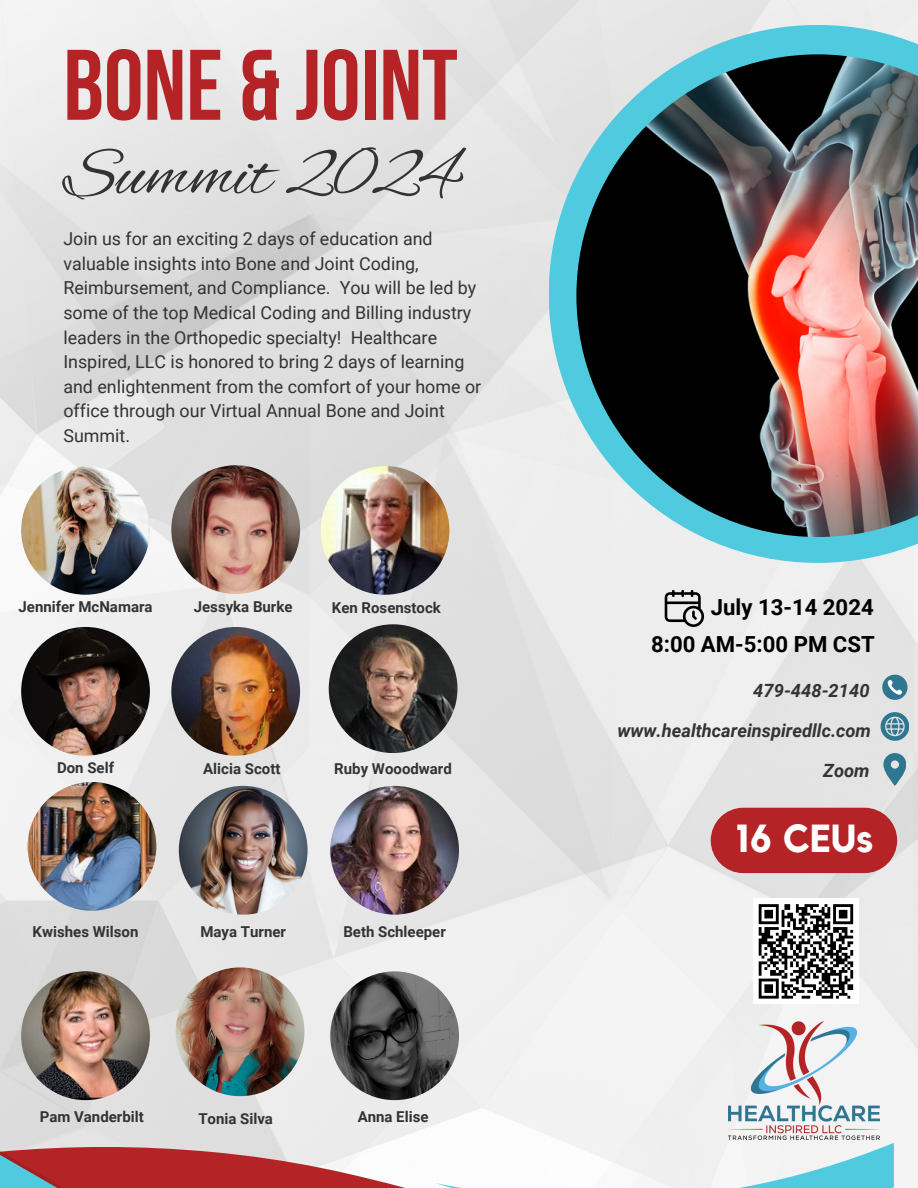
<style>
.page{position:relative;width:918px;height:1188px;background:#fff}
.page>*{position:absolute;margin:0;border:0;box-sizing:border-box;transform-origin:0 0}
.t1{font:700 99.9px "Bebas Neue";color:#b42326}
.t2{font:70.5px "Alex Brush";color:#333}
.t3{font:700 39px "Kollektif";color:#fff}
.t4{font:700 22.2px "Roboto";color:#000}
.t5{font:italic 700 18.3px "Roboto";color:#333}
.t6{font:17.85px/24.6px "Roboto";color:#333}
.t7{font:700 15px "Roboto";color:#333}
</style>
<div class="page">
<img style="left:0;top:0;width:918px;height:1188px">
<img style="left:21px;top:466px;width:129px;height:129px;border-radius:50%">
<img style="left:171px;top:465px;width:129px;height:129px;border-radius:50%">
<svg style="left:549px;top:25px;width:369px;height:538px;background:#addde4"></svg>
<img style="left:576px;top:54px;width:342px;height:483px">
<img style="left:329px;top:624px;width:128px;height:129px;border-radius:50%">
<svg style="left:882px;top:675px;width:25px;height:24px"></svg>
<svg style="left:881px;top:712px;width:28px;height:28px"></svg>
<svg style="left:883px;top:753px;width:23px;height:33px"></svg>
<svg style="left:0;top:1143px;width:894px;height:45px"></svg>
<svg style="left:665px;top:590px;width:39px;height:37px"></svg>
<img style="left:729px;top:1022px;width:150px;height:118px">
<img style="left:21px;top:627px;width:129px;height:129px;border-radius:50%">
<img style="left:171px;top:627px;width:129px;height:129px;border-radius:50%">
<img style="left:21px;top:971px;width:129px;height:129px;border-radius:50%">
<img style="left:28px;top:782px;width:128px;height:129px;border-radius:50%">
<img style="left:179px;top:786px;width:129px;height:129px;border-radius:50%">
<img style="left:330px;top:786px;width:129px;height:129px;border-radius:50%">
<div style="left:711px;top:808px;width:186px;height:65px;background:#b42326;border-radius:33px"></div>
<img style="left:321px;top:466px;width:128px;height:129px;border-radius:50%">
<img style="left:176px;top:967px;width:128px;height:129px;border-radius:50%">
<img style="left:330px;top:971px;width:129px;height:129px;border-radius:50%">
<div style="left:753px;top:898px;width:106px;height:106px;background:#fff"></div>
<svg style="left:758px;top:904px;width:96px;height:95px"></svg>
<p class="t1" style="left:63px;top:45px;width:396px">BONE &amp; JOINT</p>
<p class="t2" style="left:63px;top:135px;width:396px">Summit 2024</p>
<p class="t6" style="left:63px;top:227px;width:419px">Join us for an exciting 2 days of education and valuable insights into Bone and Joint Coding, Reimbursement, and Compliance. You will be led by some of the top Medical Coding and Billing industry leaders in the Orthopedic specialty! Healthcare Inspired, LLC is honored to bring 2 days of learning and enlightenment from the comfort of your home or office through our Virtual Annual Bone and Joint Summit.</p>
<p class="t7" style="left:19px;top:598px;width:136px">Jennifer McNamara</p>
<p class="t7" style="left:194px;top:598px;width:100px">Jessyka Burke</p>
<p class="t7" style="left:332px;top:599px;width:111px">Ken Rosenstock</p>
<p class="t7" style="left:57px;top:760px;width:59px">Don Self</p>
<h3 class="t7" style="left:203px;top:760px;width:79px">Alicia Scott</h3>
<p class="t7" style="left:334px;top:760px;width:119px">Ruby Wooodward</p>
<p class="t7" style="left:33px;top:923px;width:107px">Kwishes Wilson</p>
<p class="t7" style="left:200px;top:923px;width:87px">Maya Turner</p>
<h6 class="t7" style="left:343px;top:923px;width:104px">Beth Schleeper</h6>
<p class="t7" style="left:40px;top:1108px;width:106px">Pam Vanderbilt</p>
<p class="t7" style="left:198px;top:1110px;width:76px">Tonia Silva</p>
<h6 class="t7" style="left:358px;top:1108px;width:72px">Anna Elise</h6>
<h6 class="t4" style="left:711px;top:594px;width:165px">July 13-14 2024</h6>
<p class="t4" style="left:651px;top:632px;width:225px">8:00 AM-5:00 PM CST</p>
<h4 class="t5" style="left:753px;top:680px;width:118px">479-448-2140</h4>
<p class="t5" style="left:617px;top:720px;width:255px">www.healthcareinspiredllc.com</p>
<p class="t5" style="left:823px;top:760px;width:48px">Zoom</p>
<p class="t3" style="left:735px;top:820px;width:140px">16 CEUs</p>
</div>
